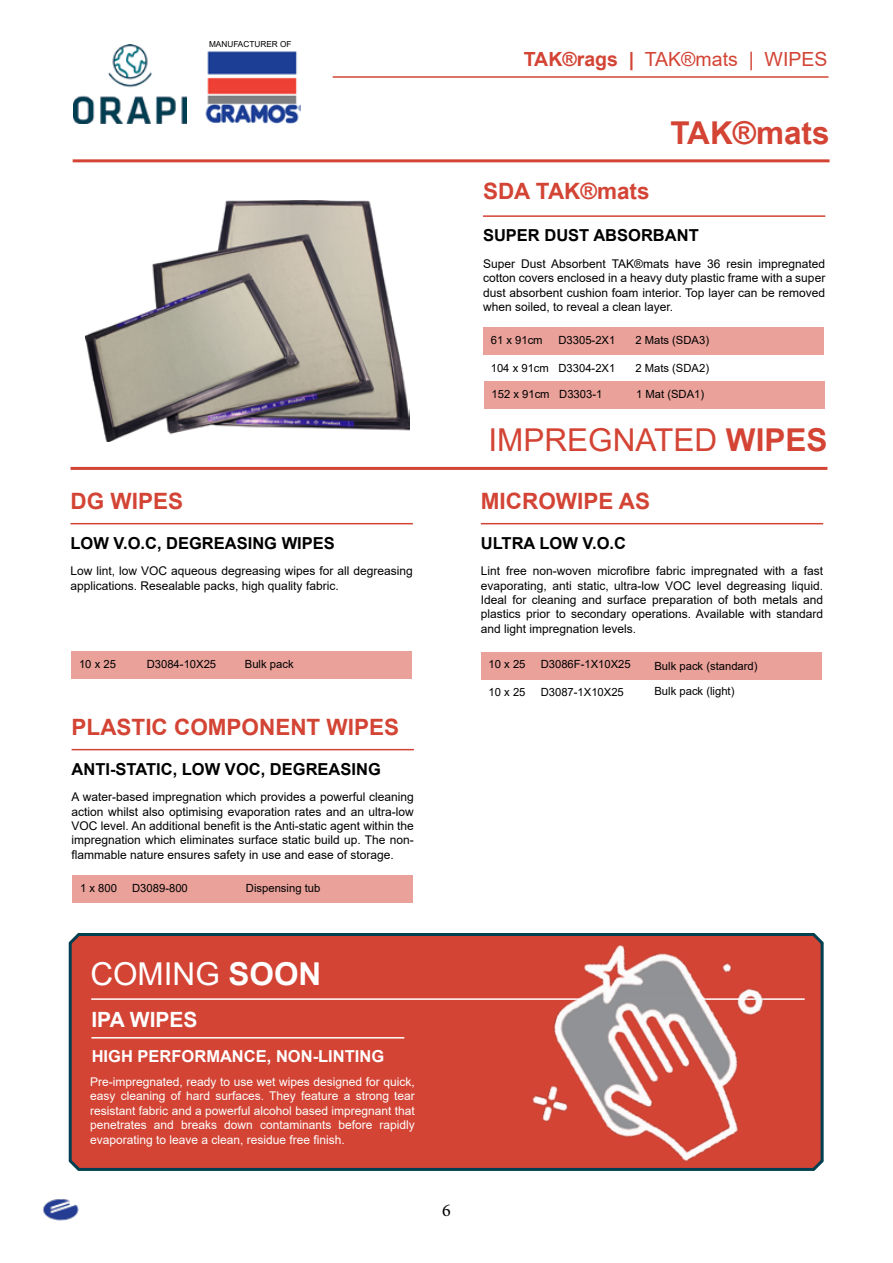
<style>
.page{position:relative;width:893px;height:1263px;background:#fff}
.page>*{position:absolute;margin:0;border:0;box-sizing:border-box;transform-origin:0 0}
.t1{font:31.5px "Arial";color:#d34435}
.t2{font:31.5px "Arial";color:#fff}
.t3{font:700 31.5px "Arial";color:#d34435}
.t4{font:700 22.5px "Arial";color:#d34435}
.t5{font:700 21px "Arial";color:#fff}
.t6{font:19.5px "Arial";color:#d34435}
.t7{font:18px "Minion Pro";color:#000}
.t8{font:700 16.5px "Arial";color:#000}
.t9{font:700 16.5px "Arial";color:#fff}
.t10{font:12px/14.4px "Arial";color:#000;text-align:justify}
.t11{font:12px/14.4px "Arial";color:#fff;text-align:justify}
.t12{font:11.25px "Arial";color:#000}
.t13{font:8.25px "Arial";color:#000}
.s1{font-weight:700}
</style>
<div class="page">
<img style="left:42px;top:1199px;width:37px;height:22px">
<hr style="left:73px;top:159px;width:757px;height:3px;background:#d34435">
<hr style="left:483px;top:215px;width:342px;height:2px;background:#d34435">
<div style="left:483px;top:327px;width:341px;height:28px;background:#e9a19a"></div>
<img style="left:205px;top:51px;width:96px;height:73px">
<hr style="left:333px;top:76px;width:495px;height:2px;background:#d34435">
<img style="left:74px;top:45px;width:112px;height:79px">
<hr style="left:71px;top:467px;width:756px;height:3px;background:#d34435">
<hr style="left:71px;top:523px;width:342px;height:1px;background:#d34435">
<hr style="left:481px;top:523px;width:342px;height:1px;background:#d34435">
<div style="left:71px;top:652px;width:341px;height:27px;background:#e9a19a"></div>
<div style="left:481px;top:652px;width:341px;height:27px;background:#e9a19a"></div>
<img style="left:85px;top:200px;width:324px;height:241px">
<hr style="left:72px;top:749px;width:342px;height:1px;background:#d34435">
<div style="left:72px;top:875px;width:341px;height:28px;background:#e9a19a"></div>
<div style="left:68px;top:933px;width:756px;height:238px;background:#d34435"></div>
<hr style="left:91px;top:1037px;width:313px;height:1px;background:#fff">
<hr style="left:91px;top:998px;width:714px;height:2px;background:#fff">
<img style="left:495px;top:933px;width:315px;height:238px">
<div style="left:484px;top:381px;width:341px;height:27px;background:#e9a19a"></div>
<p class="t13" style="left:209px;top:38px;width:84px">MANUFACTURER OF</p>
<h2 class="t4" style="left:71px;top:485px;width:114px">DG WIPES</h2>
<h3 class="t8" style="left:71px;top:531px;width:266px">LOW V.O.C, DEGREASING WIPES</h3>
<p class="t10" style="left:71px;top:564px;width:344px">Low lint, low VOC aqueous degreasing wipes for all degreasing applications. Resealable packs, high quality fabric.</p>
<h3 class="t6" style="left:524px;top:45px;width:305px"><span class="s1">TAK®rags |</span> TAK®mats | WIPES</h3>
<h1 class="t3" style="left:670px;top:110px;width:161px">TAK®mats</h1>
<h2 class="t4" style="left:483px;top:175px;width:168px">SDA TAK®mats</h2>
<h3 class="t8" style="left:483px;top:224px;width:217px">SUPER DUST ABSORBANT</h3>
<p class="t10" style="left:483px;top:256px;width:344px">Super Dust Absorbent TAK®mats have 36 resin impregnated cotton covers enclosed in a heavy duty plastic frame with a super dust absorbent cushion foam interior. Top layer can be removed when soiled, to reveal a clean layer.</p>
<p class="t12" style="left:491px;top:332px;width:53px">61 x 91cm</p>
<p class="t12" style="left:558px;top:332px;width:58px">D3305-2X1</p>
<p class="t12" style="left:635px;top:332px;width:75px">2 Mats (SDA3)</p>
<p class="t12" style="left:491px;top:360px;width:126px">104 x 91cm D3304-2X1</p>
<p class="t12" style="left:635px;top:360px;width:75px">2 Mats (SDA2)</p>
<p class="t12" style="left:491px;top:387px;width:112px">152 x 91cm D3303-1</p>
<p class="t12" style="left:636px;top:387px;width:70px">1 Mat (SDA1)</p>
<h1 class="t1" style="left:488px;top:418px;width:340px">IMPREGNATED <span class="s1">WIPES</span></h1>
<h2 class="t4" style="left:481px;top:485px;width:171px">MICROWIPE AS</h2>
<h3 class="t8" style="left:481px;top:531px;width:147px">ULTRA LOW V.O.C</h3>
<p class="t10" style="left:481px;top:564px;width:344px">Lint free non-woven microfibre fabric impregnated with a fast evaporating, anti static, ultra-low VOC level degreasing liquid.<br>Ideal for cleaning and surface preparation of both metals and plastics prior to secondary operations. Available with standard and light impregnation levels.</p>
<p class="t12" style="left:79px;top:657px;width:38px">10 x 25</p>
<p class="t12" style="left:147px;top:657px;width:71px">D3084-10X25</p>
<p class="t12" style="left:245px;top:657px;width:50px">Bulk pack</p>
<p class="t12" style="left:489px;top:657px;width:38px">10 x 25</p>
<p class="t12" style="left:541px;top:657px;width:92px">D3086F-1X10X25</p>
<p class="t12" style="left:654px;top:658px;width:105px">Bulk pack (standard)</p>
<p class="t12" style="left:489px;top:684px;width:38px">10 x 25</p>
<p class="t12" style="left:541px;top:684px;width:85px">D3087-1X10X25</p>
<p class="t12" style="left:654px;top:683px;width:82px">Bulk pack (light)</p>
<h2 class="t4" style="left:72px;top:711px;width:329px">PLASTIC COMPONENT WIPES</h2>
<h3 class="t8" style="left:72px;top:757px;width:311px">ANTI-STATIC, LOW VOC, DEGREASING</h3>
<p class="t10" style="left:72px;top:790px;width:344px">A water-based impregnation which provides a powerful cleaning action whilst also optimising evaporation rates and an ultra-low VOC level. An additional benefit is the Anti-static agent within the impregnation which eliminates surface static build up. The non&shy;flammable nature ensures safety in use and ease of storage.</p>
<p class="t12" style="left:80px;top:880px;width:38px">1 x 800</p>
<p class="t12" style="left:132px;top:880px;width:57px">D3089-800</p>
<p class="t12" style="left:246px;top:880px;width:76px">Dispensing tub</p>
<h1 class="t2" style="left:90px;top:952px;width:233px">COMING <span class="s1">SOON</span></h1>
<h3 class="t5" style="left:91px;top:1005px;width:108px">IPA WIPES</h3>
<h3 class="t9" style="left:92px;top:1045px;width:294px">HIGH PERFORMANCE, NON-LINTING</h3>
<p class="t11" style="left:90px;top:1074px;width:326px">Pre-impregnated, ready to use wet wipes designed for quick, easy cleaning of hard surfaces. They feature a strong tear resistant fabric and a powerful alcohol based impregnant that penetrates and breaks down contaminants before rapidly evaporating to leave a clean, residue free finish.</p>
<h3 class="t7" style="left:442px;top:1198px;width:10px">6</h3>
</div>
